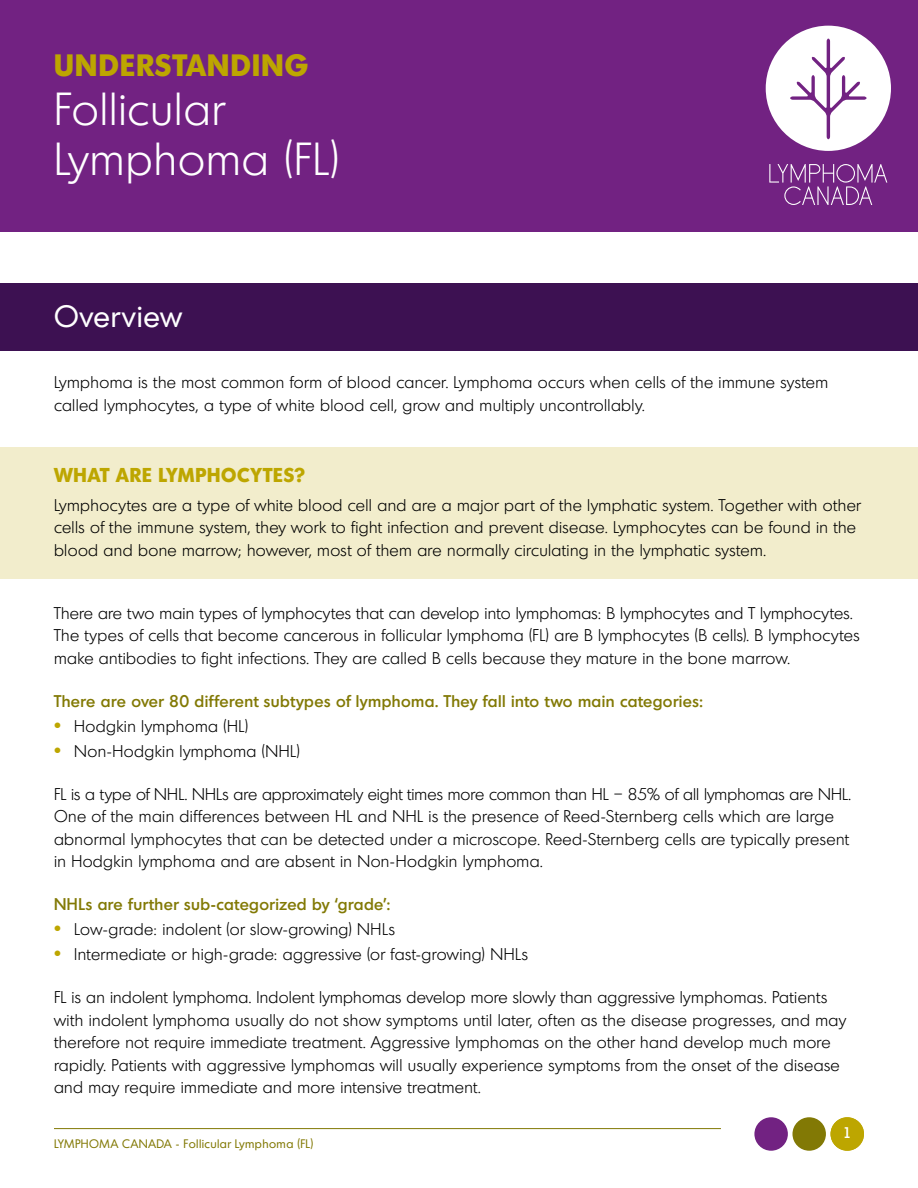
<style>
.page{position:relative;width:918px;height:1188px;background:#fff}
.page>*{position:absolute;margin:0;border:0;box-sizing:border-box;transform-origin:0 0}
.t1{font:300 45px/49.5px "Montreal Serial";letter-spacing:.025em;color:#fff}
.t2{font:800 30px "Montreal Serial";letter-spacing:.04em;color:#bda600}
.t3{font:30px "Montreal Serial";letter-spacing:.03em;color:#fff}
.t4{font:800 19.5px "Montreal Serial";letter-spacing:.04em;color:#bda600}
.t5{font:300 16.5px/22.5px "Montreal Serial";letter-spacing:.025em;color:#000}
.t6{font:500 16.5px "Montreal Serial";letter-spacing:.03em;color:#827905}
.t7{font:500 15px "Montreal Serial";color:#fff}
.t8{font:12px "Montreal Serial";letter-spacing:.035em;color:#827905}
.s1{font-family:"Arial";font-weight:700;font-size:19.5px;color:#bda600}
</style>
<div class="page">
<div style="left:0;top:0;width:918px;height:232px;background:#722282"></div>
<div style="left:754px;top:1117px;width:34px;height:34px;background:#722282;border-radius:50%"></div>
<div style="left:792px;top:1117px;width:34px;height:34px;background:#827905;border-radius:50%"></div>
<div style="left:831px;top:1117px;width:33px;height:34px;background:#bda600;border-radius:50%"></div>
<hr style="left:54px;top:1128px;width:667px;height:1px;background:#827905">
<svg style="left:769px;top:164px;width:118px;height:41px"></svg>
<svg style="left:766px;top:26px;width:125px;height:125px"></svg>
<div style="left:0;top:284px;width:918px;height:67px;background:#3d1152"></div>
<div style="left:0;top:447px;width:918px;height:58px;background:#f2edcc"></div>
<div style="left:0;top:479px;width:918px;height:100px;background:#f2edcc"></div>
<h2 class="t2" style="left:54px;top:45px;width:256px">UNDERSTANDING</h2>
<h1 class="t1" style="left:54px;top:84px;width:286px">Follicular<br>Lymphoma (FL)</h1>
<h2 class="t3" style="left:54px;top:297px;width:130px">Overview</h2>
<p class="t5" style="left:54px;top:371px;width:776px">Lymphoma is the most common form of blood cancer. Lymphoma occurs when cells of the immune system called lymphocytes, a type of white blood cell, grow and multiply uncontrollably.</p>
<p class="t4" style="left:54px;top:461px;width:253px">WHAT ARE LYMPHOCYTES?</p>
<p class="t5" style="left:54px;top:493px;width:808px">Lymphocytes are a type of white blood cell and are a major part of the lymphatic system. Together with other cells of the immune system, they work to fight infection and prevent disease. Lymphocytes can be found in the blood and bone marrow; however, most of them are normally circulating in the lymphatic system.</p>
<p class="t5" style="left:54px;top:602px;width:807px">There are two main types of lymphocytes that can develop into lymphomas: B lymphocytes and T lymphocytes.<br>The types of cells that become cancerous in follicular lymphoma (FL) are B lymphocytes (B cells). B lymphocytes make antibodies to fight infections. They are called B cells because they mature in the bone marrow.</p>
<p class="t6" style="left:54px;top:690px;width:651px">There are over 80 different subtypes of lymphoma. They fall into two main categories:</p>
<p class="t5" style="left:54px;top:714px;width:196px"><span class="s1">•</span> Hodgkin lymphoma (HL)</p>
<p class="t5" style="left:54px;top:740px;width:247px"><span class="s1">•</span> Non-Hodgkin lymphoma (NHL)</p>
<p class="t5" style="left:54px;top:782px;width:799px">FL is a type of NHL. NHLs are approximately eight times more common than HL – 85% of all lymphomas are NHL.<br>One of the main differences between HL and NHL is the presence of Reed-Sternberg cells which are large abnormal lymphocytes that can be detected under a microscope. Reed-Sternberg cells are typically present in Hodgkin lymphoma and are absent in Non-Hodgkin lymphoma.</p>
<p class="t6" style="left:54px;top:893px;width:338px">NHLs are further sub-categorized by ‘grade’:</p>
<p class="t5" style="left:54px;top:918px;width:342px"><span class="s1">•</span> Low-grade: indolent (or slow-growing) NHLs</p>
<p class="t5" style="left:54px;top:943px;width:476px"><span class="s1">•</span> Intermediate or high-grade: aggressive (or fast-growing) NHLs</p>
<p class="t5" style="left:54px;top:986px;width:794px">FL is an indolent lymphoma. Indolent lymphomas develop more slowly than aggressive lymphomas. Patients with indolent lymphoma usually do not show symptoms until later, often as the disease progresses, and may therefore not require immediate treatment. Aggressive lymphomas on the other hand develop much more rapidly. Patients with aggressive lymphomas will usually experience symptoms from the onset of the disease and may require immediate and more intensive treatment.</p>
<p class="t8" style="left:54px;top:1136px;width:261px">LYMPHOMA CANADA - Follicular Lymphoma (FL)</p>
<p class="t7" style="left:843px;top:1123px;width:10px">1</p>
</div>
